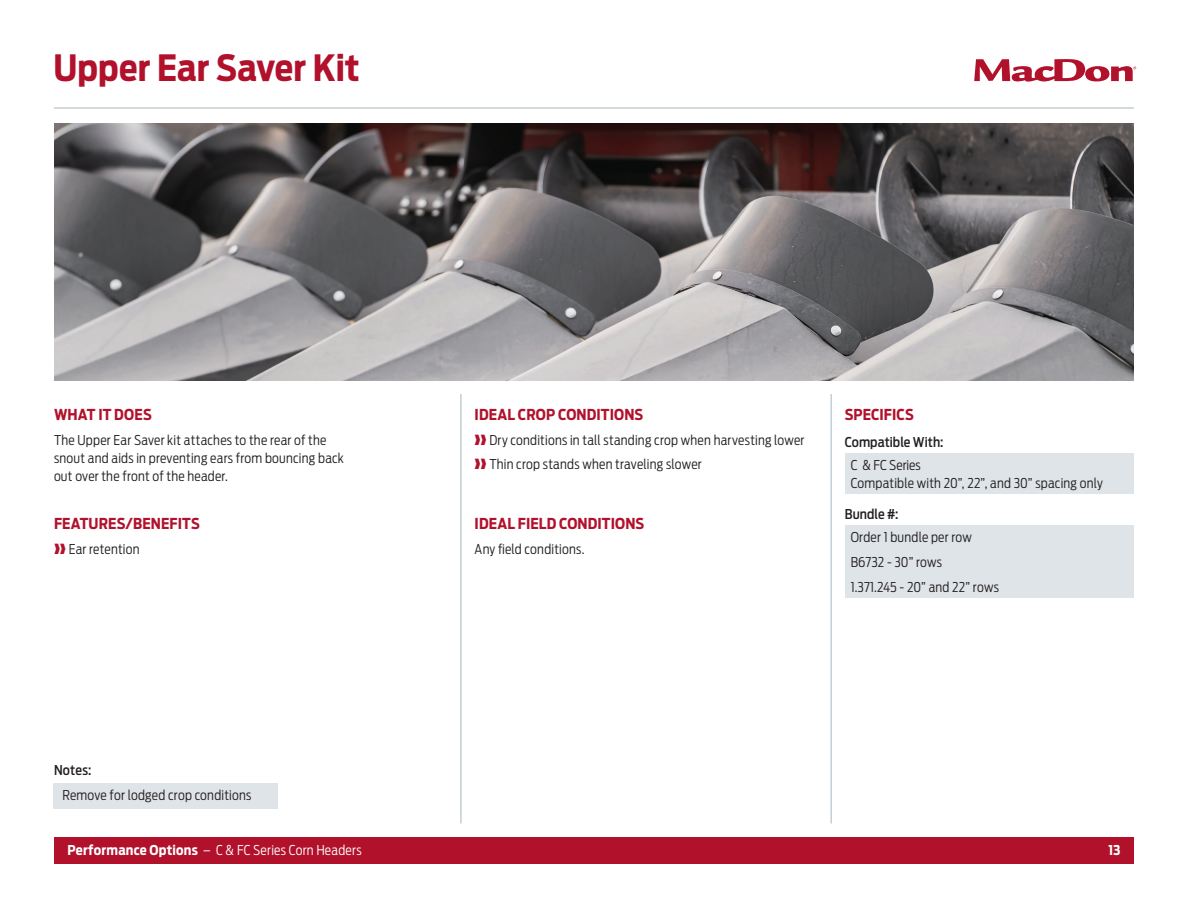
<style>
.page{position:relative;width:1188px;height:918px;background:#fff}
.page>*{position:absolute;margin:0;border:0;box-sizing:border-box;transform-origin:0 0}
.t1{font:700 36px "Antenna Cond";color:#b2112c}
.t2{font:700 15px "Antenna Cond";letter-spacing:.005em;color:#b2112c}
.t3{font:300 13.5px/18px "Antenna Cond";letter-spacing:.015em;color:#231f20}
.t4{font:300 13.5px "Antenna Cond";letter-spacing:.02em;color:#fff}
.t5{font:500 13.5px "Antenna Cond";letter-spacing:.005em;color:#231f20}
.t6{font:700 13.5px "Antenna Cond";color:#fff}
.s1{color:#b2112c}
.s2{font-weight:700}
</style>
<div class="page">
<div style="left:54px;top:837px;width:1080px;height:27px;background:#b2112c"></div>
<svg style="left:974px;top:59px;width:162px;height:23px"></svg>
<hr style="left:54px;top:107px;width:1080px;height:2px;background:#c4ced4">
<img style="left:54px;top:123px;width:1080px;height:258px">
<hr style="left:830px;top:394px;width:2px;height:429px;background:#c4ced4">
<hr style="left:460px;top:394px;width:2px;height:429px;background:#c4ced4">
<div style="left:845px;top:525px;width:289px;height:73px;background:#dfe4e8"></div>
<div style="left:54px;top:783px;width:224px;height:25px;background:#dfe4e8"></div>
<div style="left:845px;top:453px;width:289px;height:41px;background:#dfe4e8"></div>
<h1 class="t1" style="left:54px;top:47px;width:308px">Upper Ear Saver Kit</h1>
<p class="t2" style="left:54px;top:405px;width:99px">WHAT IT DOES</p>
<p class="t3" style="left:54px;top:431px;width:291px">The Upper Ear Saver kit attaches to the rear of the snout and aids in preventing ears from bouncing back out over the front of the header.</p>
<p class="t2" style="left:54px;top:515px;width:147px">FEATURES/BENEFITS</p>
<p class="t3" style="left:54px;top:540px;width:87px"><span class="s1">❱❱</span> Ear retention</p>
<p class="t5" style="left:54px;top:762px;width:39px">Notes:</p>
<p class="t3" style="left:62px;top:786px;width:191px">Remove for lodged crop conditions</p>
<p class="t2" style="left:475px;top:405px;width:170px">IDEAL CROP CONDITIONS</p>
<p class="t3" style="left:475px;top:427px;width:331px;line-height:24.8px"><span class="s1">❱❱</span> Dry conditions in tall standing crop when harvesting lower <span class="s1">❱❱</span> Thin crop stands when traveling slower</p>
<p class="t2" style="left:475px;top:515px;width:171px">IDEAL FIELD CONDITIONS</p>
<p class="t3" style="left:475px;top:540px;width:111px">Any field conditions.</p>
<p class="t2" style="left:845px;top:405px;width:71px">SPECIFICS</p>
<p class="t5" style="left:845px;top:434px;width:100px">Compatible With:</p>
<p class="t3" style="left:851px;top:456px;width:254px">C &amp; FC Series<br>Compatible with 20”, 22”, and 30” spacing only</p>
<p class="t5" style="left:845px;top:507px;width:55px">Bundle #:</p>
<p class="t3" style="left:851px;top:525px;width:150px;line-height:24.8px">Order 1 bundle per row<br>B6732 - 30” rows<br>1.371.245 - 20” and 22” rows</p>
<p class="t4" style="left:68px;top:842px;width:296px"><span class="s2">Performance Options</span> – C &amp; FC Series Corn Headers</p>
<p class="t6" style="left:1108px;top:842px;width:14px">13</p>
</div>
